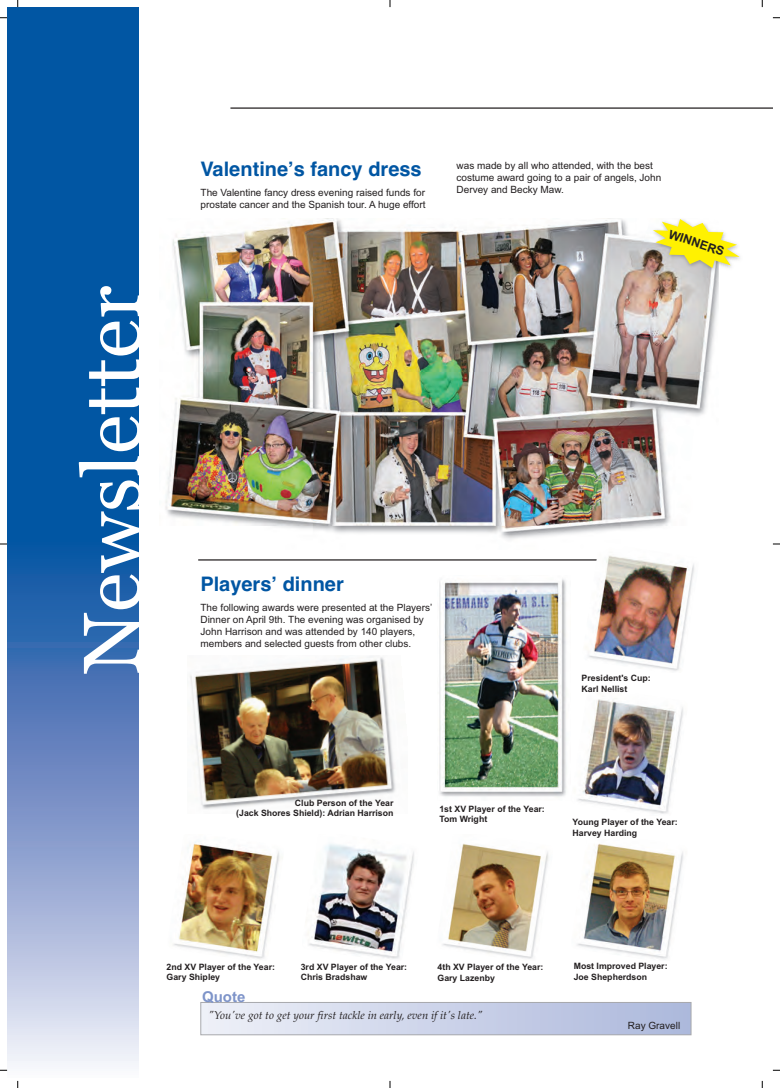
<style>
.page{position:relative;width:780px;height:1088px;background:#fff}
.page>*{position:absolute;margin:0;border:0;box-sizing:border-box;transform-origin:0 0}
.t1{font:81.5px "Georgia";color:#fff}
.t2{font:700 20px "Helvetica";color:#0156a3}
.t3{font:700 15px "Arial";color:#7e94c9}
.t4{font:700 12.25px "Arial";color:#231f20}
.t5{font:italic 11.25px "Palatino";color:#231f20}
.t6{font:10px/12px "Arial";color:#231f20}
.t7{font:700 8.75px/10.5px "Arial";color:#231f20}
</style>
<div class="page">
<hr style="left:230px;top:107px;width:542px;height:2px;background:#231f20">
<div style="left:7px;top:7px;width:131px;height:537px;background:#0156a3"></div>
<div style="left:7px;top:541px;width:131px;height:537px;background:linear-gradient(to bottom,#06499e,#f5ecf7)"></div>
<img style="left:165px;top:218px;width:553px;height:322px">
<div style="left:201px;top:1003px;width:489px;height:31px;background:linear-gradient(to right,#eef0f8,#abb7db)"></div>
<div style="left:200px;top:1002px;width:491px;height:33px;border:1px solid #a8a9ad"></div>
<img style="left:308px;top:843px;width:106px;height:116px">
<img style="left:577px;top:843px;width:107px;height:117px">
<img style="left:173px;top:841px;width:107px;height:118px">
<img style="left:442px;top:844px;width:107px;height:115px">
<img style="left:577px;top:698px;width:106px;height:116px">
<img style="left:439px;top:579px;width:127px;height:218px">
<img style="left:190px;top:656px;width:206px;height:153px">
<img style="left:718px;top:256px;width:22px;height:32px">
<img style="left:638px;top:218px;width:80px;height:63px">
<svg style="left:653px;top:219px;width:86px;height:49px"></svg>
<hr style="left:198px;top:559px;width:493px;height:1px;background:#231f20">
<img style="left:582px;top:555px;width:112px;height:116px">
<svg style="left:17px;top:0;width:2px;height:7px"></svg>
<svg style="left:0;top:17px;width:7px;height:2px"></svg>
<svg style="left:761px;top:0;width:2px;height:7px"></svg>
<svg style="left:772px;top:17px;width:8px;height:2px"></svg>
<svg style="left:17px;top:1081px;width:2px;height:7px"></svg>
<svg style="left:761px;top:1081px;width:2px;height:7px"></svg>
<svg style="left:389px;top:0;width:2px;height:7px"></svg>
<svg style="left:389px;top:1081px;width:2px;height:7px"></svg>
<svg style="left:0;top:543px;width:7px;height:2px"></svg>
<svg style="left:772px;top:543px;width:8px;height:2px"></svg>
<h1 class="t1" style="left:65px;top:675px;width:391px;rotate:-90deg">Newsletter</h1>
<h2 class="t2" style="left:200px;top:162px;width:223px">Valentineʼs fancy dress</h2>
<p class="t6" style="left:200px;top:187px;width:226px">The Valentine fancy dress evening raised funds for prostate cancer and the Spanish tour. A huge effort</p>
<p class="t6" style="left:456px;top:160px;width:206px">was made by all who attended, with the best costume award going to a pair of angels, John<br>Dervey and Becky Maw.</p>
<p class="t4" style="left:670px;top:229px;width:59px;rotate:18deg">WINNERS</p>
<h2 class="t2" style="left:200px;top:576px;width:145px">Playersʼ dinner</h2>
<p class="t6" style="left:200px;top:602px;width:233px">The following awards were presented at the Players’ Dinner on April 9th. The evening was organised by John Harrison and was attended by 140 players, members and selected guests from other clubs.</p>
<p class="t7" style="left:581px;top:673px;width:71px">President's Cup:<br>Karl Nellist</p>
<p class="t7" style="left:236px;top:798px;width:159px;text-align:right">Club Person of the Year<br>(Jack Shores Shield): Adrian Harrison</p>
<p class="t7" style="left:439px;top:804px;width:107px">1st XV Player of the Year:<br>Tom Wright</p>
<p class="t7" style="left:572px;top:818px;width:107px">Young Player of the Year:<br>Harvey Harding</p>
<p class="t7" style="left:167px;top:962px;width:110px">2nd XV Player of the Year:<br>Gary Shipley</p>
<p class="t7" style="left:301px;top:962px;width:108px">3rd XV Player of the Year:<br>Chris Bradshaw</p>
<p class="t7" style="left:437px;top:962px;width:107px">4th XV Player of the Year:<br>Gary Lazenby</p>
<p class="t7" style="left:573px;top:962px;width:95px">Most Improved Player:<br>Joe Shepherdson</p>
<h3 class="t3" style="left:202px;top:991px;width:45px">Quote</h3>
<p class="t5" style="left:208px;top:1011px;width:276px">"You've got to get your first tackle in early, even if it's late."</p>
<p class="t6" style="left:628px;top:1020px;width:54px">Ray Gravell</p>
</div>
